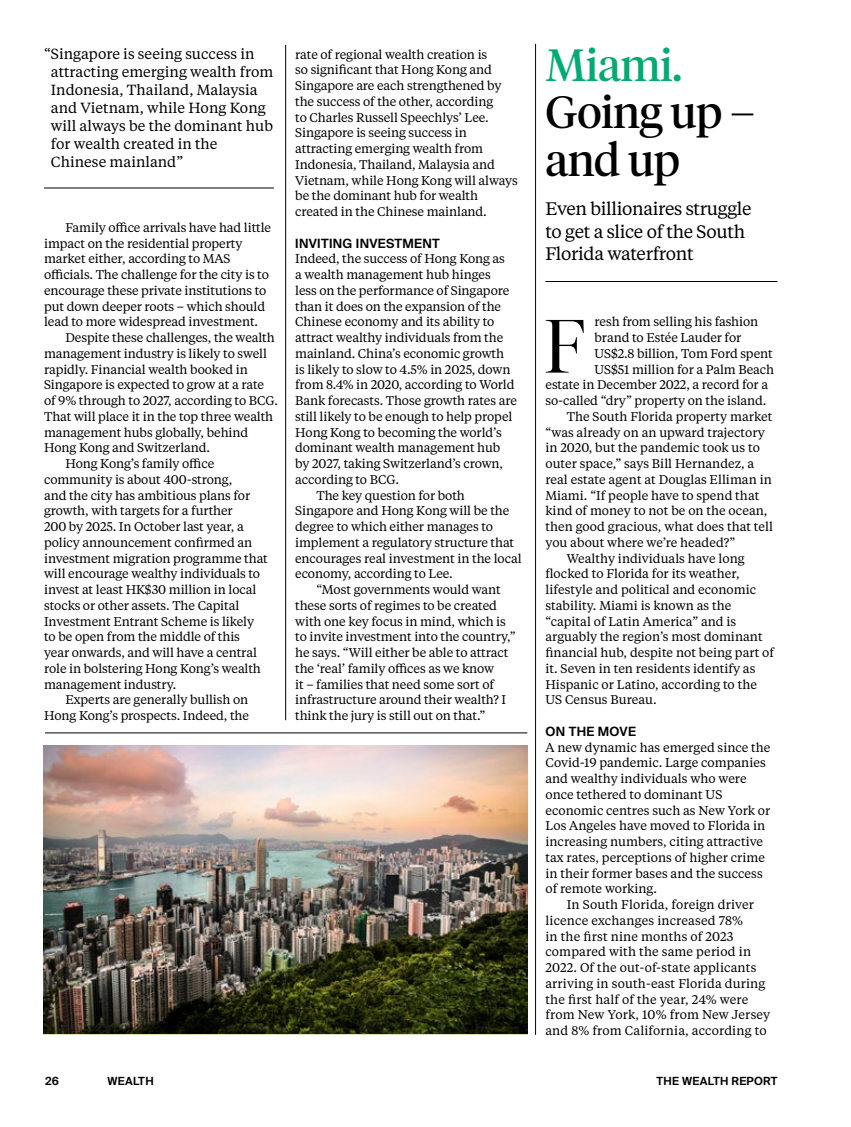
<style>
.page{position:relative;width:851px;height:1127px;background:#fff}
.page>*{position:absolute;margin:0;border:0;box-sizing:border-box;transform-origin:0 0}
.t1{font:300 75px "Tiempos Fine";color:#000}
.t2{font:45px/47.2px "Tiempos Headline";letter-spacing:-.01em;color:#000}
.t3{font:45px "Tiempos Headline";letter-spacing:-.01em;color:#03aa72}
.t4{font:18px/22.5px "Tiempos Text";letter-spacing:-.02em;color:#000}
.t5{font:14.7px/18px "Tiempos Text";color:#000}
.t6{font:600 12.75px "Suisse Intl";letter-spacing:.025em;color:#000}
.t7{font:12.6px/15.8px "Tiempos Text";letter-spacing:-.01em;color:#000}
.t8{font:12.6px/15.8px "Tiempos Text";letter-spacing:.01em;color:#000}
.t9{font:600 11.25px "Suisse Intl";letter-spacing:.025em;color:#000}
</style>
<div class="page">
<hr style="left:535px;top:44px;width:1px;height:991px;background:#000">
<hr style="left:285px;top:45px;width:1px;height:675px;background:#000">
<hr style="left:44px;top:188px;width:230px;height:1px;background:#000">
<hr style="left:545px;top:281px;width:232px;height:1px;background:#000">
<hr style="left:45px;top:732px;width:482px;height:1px;background:#000">
<img style="left:43px;top:746px;width:484px;height:287px">
<p class="t5" style="left:51px;top:44px;width:224px;text-indent:-7px">“Singapore is seeing success in attracting emerging wealth from<br>Indonesia, Thailand, Malaysia and Vietnam, while Hong Kong will always be the dominant hub for wealth created in the<br>Chinese mainland”</p>
<p class="t7" style="left:295px;top:46px;width:224px">rate of regional wealth creation is<br>so significant that Hong Kong and Singapore are each strengthened by the success of the other, according<br>to Charles Russell Speechlys’ Lee.<br>Singapore is seeing success in attracting emerging wealth from Indonesia, Thailand, Malaysia and Vietnam, while Hong Kong will always be the dominant hub for wealth created in the Chinese mainland.</p>
<p class="t6" style="left:295px;top:236px;width:146px">INVITING INVESTMENT</p>
<p class="t7" style="left:295px;top:250px;width:211px">Indeed, the success of Hong Kong as</p>
<p class="t7" style="left:295px;top:266px;width:197px">a wealth management hub hinges</p>
<p class="t7" style="left:295px;top:282px;width:215px">less on the performance of Singapore</p>
<p class="t7" style="left:295px;top:298px;width:207px">than it does on the expansion of the</p>
<p class="t7" style="left:295px;top:313px;width:201px">Chinese economy and its ability to</p>
<p class="t7" style="left:295px;top:329px;width:209px">attract wealthy individuals from the</p>
<p class="t7" style="left:295px;top:345px;width:210px">mainland. China’s economic growth</p>
<p class="t7" style="left:295px;top:361px;width:217px">is likely to slow to 4.5% in 2025, down</p>
<p class="t7" style="left:295px;top:376px;width:221px">from 8.4% in 2020, according to World</p>
<p class="t7" style="left:295px;top:392px;width:223px">Bank forecasts. Those growth rates are</p>
<p class="t7" style="left:295px;top:408px;width:219px">still likely to be enough to help propel</p>
<p class="t7" style="left:295px;top:424px;width:208px">Hong Kong to becoming the world’s</p>
<p class="t7" style="left:295px;top:439px;width:207px">dominant wealth management hub</p>
<p class="t7" style="left:295px;top:455px;width:209px">by 2027, taking Switzerland’s crown,</p>
<p class="t7" style="left:295px;top:471px;width:105px">according to BCG.</p>
<p class="t7" style="left:316px;top:487px;width:150px">The key question for both</p>
<p class="t7" style="left:295px;top:502px;width:215px">Singapore and Hong Kong will be the</p>
<p class="t7" style="left:295px;top:518px;width:199px">degree to which either manages to</p>
<p class="t7" style="left:295px;top:534px;width:220px">implement a regulatory structure that</p>
<p class="t7" style="left:295px;top:550px;width:228px">encourages real investment in the local</p>
<p class="t7" style="left:295px;top:565px;width:159px">economy, according to Lee.</p>
<p class="t7" style="left:316px;top:581px;width:186px">“Most governments would want</p>
<p class="t7" style="left:295px;top:597px;width:203px">these sorts of regimes to be created</p>
<p class="t7" style="left:295px;top:613px;width:212px">with one key focus in mind, which is</p>
<p class="t7" style="left:295px;top:628px;width:222px">to invite investment into the country,”</p>
<p class="t7" style="left:295px;top:644px;width:215px">he says. “Will either be able to attract</p>
<p class="t7" style="left:295px;top:660px;width:200px">the ‘real’ family offices as we know</p>
<p class="t7" style="left:295px;top:676px;width:200px">it – families that need some sort of</p>
<p class="t7" style="left:295px;top:691px;width:212px">infrastructure around their wealth? I</p>
<p class="t7" style="left:295px;top:707px;width:192px">think the jury is still out on that.”</p>
<p class="t7" style="left:44px;top:219px;width:228px;text-indent:21px">Family office arrivals have had little impact on the residential property market either, according to MAS officials. The challenge for the city is to encourage these private institutions to put down deeper roots – which should lead to more widespread investment.</p>
<p class="t7" style="left:65px;top:329px;width:211px">Despite these challenges, the wealth</p>
<p class="t7" style="left:44px;top:345px;width:224px">management industry is likely to swell</p>
<p class="t7" style="left:44px;top:361px;width:205px">rapidly. Financial wealth booked in</p>
<p class="t7" style="left:44px;top:376px;width:221px">Singapore is expected to grow at a rate</p>
<p class="t7" style="left:44px;top:392px;width:235px">of 9% through to 2027, according to BCG.</p>
<p class="t7" style="left:44px;top:408px;width:231px">That will place it in the top three wealth</p>
<p class="t7" style="left:44px;top:424px;width:206px">management hubs globally, behind</p>
<p class="t7" style="left:44px;top:439px;width:167px">Hong Kong and Switzerland.</p>
<p class="t7" style="left:65px;top:455px;width:150px">Hong Kong’s family office</p>
<p class="t7" style="left:44px;top:471px;width:190px">community is about 400-strong,</p>
<p class="t7" style="left:44px;top:487px;width:207px">and the city has ambitious plans for</p>
<p class="t7" style="left:44px;top:502px;width:190px">growth, with targets for a further</p>
<p class="t7" style="left:44px;top:518px;width:201px">200 by 2025. In October last year, a</p>
<p class="t7" style="left:44px;top:534px;width:210px">policy announcement confirmed an</p>
<p class="t7" style="left:44px;top:550px;width:225px">investment migration programme that</p>
<p class="t7" style="left:44px;top:565px;width:217px">will encourage wealthy individuals to</p>
<p class="t7" style="left:44px;top:581px;width:214px">invest at least HK$30 million in local</p>
<p class="t7" style="left:44px;top:597px;width:197px">stocks or other assets. The Capital</p>
<p class="t7" style="left:44px;top:613px;width:211px">Investment Entrant Scheme is likely</p>
<p class="t7" style="left:44px;top:628px;width:197px">to be open from the middle of this</p>
<p class="t7" style="left:44px;top:644px;width:214px">year onwards, and will have a central</p>
<p class="t7" style="left:44px;top:660px;width:218px">role in bolstering Hong Kong’s wealth</p>
<p class="t7" style="left:44px;top:676px;width:134px">management industry.</p>
<p class="t7" style="left:65px;top:691px;width:184px">Experts are generally bullish on</p>
<p class="t7" style="left:44px;top:707px;width:206px">Hong Kong’s prospects. Indeed, the</p>
<h2 class="t3" style="left:545px;top:34px;width:138px">Miami.</h2>
<h2 class="t2" style="left:545px;top:86px;width:211px">Going up – and up</h2>
<h3 class="t4" style="left:545px;top:197px;width:208px">Even billionaires struggle to get a slice of the South<br>Florida waterfront</h3>
<p class="t7" style="left:594px;top:313px;width:165px">resh from selling his fashion</p>
<p class="t7" style="left:594px;top:329px;width:148px">brand to Estée Lauder for</p>
<p class="t7" style="left:594px;top:345px;width:180px">US$2.8 billion, Tom Ford spent</p>
<p class="t7" style="left:594px;top:361px;width:181px">US$51 million for a Palm Beach</p>
<p class="t7" style="left:545px;top:376px;width:224px">estate in December 2022, a record for a</p>
<p class="t7" style="left:545px;top:392px;width:222px">so-called “dry” property on the island.</p>
<p class="t7" style="left:566px;top:408px;width:207px">The South Florida property market</p>
<p class="t7" style="left:545px;top:424px;width:221px">“was already on an upward trajectory</p>
<p class="t7" style="left:545px;top:439px;width:216px">in 2020, but the pandemic took us to</p>
<p class="t7" style="left:545px;top:455px;width:210px">outer space,” says Bill Hernandez, a</p>
<p class="t7" style="left:545px;top:471px;width:228px">real estate agent at Douglas Elliman in</p>
<p class="t7" style="left:545px;top:487px;width:215px">Miami. “If people have to spend that</p>
<p class="t7" style="left:545px;top:502px;width:223px">kind of money to not be on the ocean,</p>
<p class="t7" style="left:545px;top:518px;width:229px">then good gracious, what does that tell</p>
<p class="t7" style="left:545px;top:534px;width:191px">you about where we’re headed?”</p>
<p class="t7" style="left:566px;top:550px;width:179px">Wealthy individuals have long</p>
<p class="t7" style="left:545px;top:565px;width:196px">flocked to Florida for its weather,</p>
<p class="t7" style="left:545px;top:581px;width:212px">lifestyle and political and economic</p>
<p class="t7" style="left:545px;top:597px;width:187px">stability. Miami is known as the</p>
<p class="t7" style="left:545px;top:613px;width:192px">“capital of Latin America” and is</p>
<p class="t7" style="left:545px;top:628px;width:219px">arguably the region’s most dominant</p>
<p class="t7" style="left:545px;top:644px;width:230px">financial hub, despite not being part of</p>
<p class="t7" style="left:545px;top:660px;width:211px">it. Seven in ten residents identify as</p>
<p class="t7" style="left:545px;top:676px;width:213px">Hispanic or Latino, according to the</p>
<p class="t7" style="left:545px;top:691px;width:113px">US Census Bureau.</p>
<p class="t6" style="left:545px;top:724px;width:92px">ON THE MOVE</p>
<p class="t7" style="left:545px;top:739px;width:226px">A new dynamic has emerged since the Covid-19 pandemic. Large companies and wealthy individuals who were once tethered to dominant US economic centres such as New York or Los Angeles have moved to Florida in increasing numbers, citing attractive tax rates, perceptions of higher crime in their former bases and the success of remote working.</p>
<p class="t8" style="left:545px;top:896px;width:226px;text-indent:21px">In South Florida, foreign driver licence exchanges increased 78%<br>in the first nine months of 2023 compared with the same period in 2022. Of the out-of-state applicants arriving in south-east Florida during the first half of the year, 24% were from New York, 10% from New Jersey and 8% from California, according to</p>
<h1 class="t1" style="left:543px;top:301px;width:44px">F</h1>
<p class="t9" style="left:45px;top:1074px;width:16px">26</p>
<p class="t9" style="left:108px;top:1074px;width:48px">WEALTH</p>
<p class="t9" style="left:656px;top:1074px;width:122px">THE WEALTH REPORT</p>
</div>
